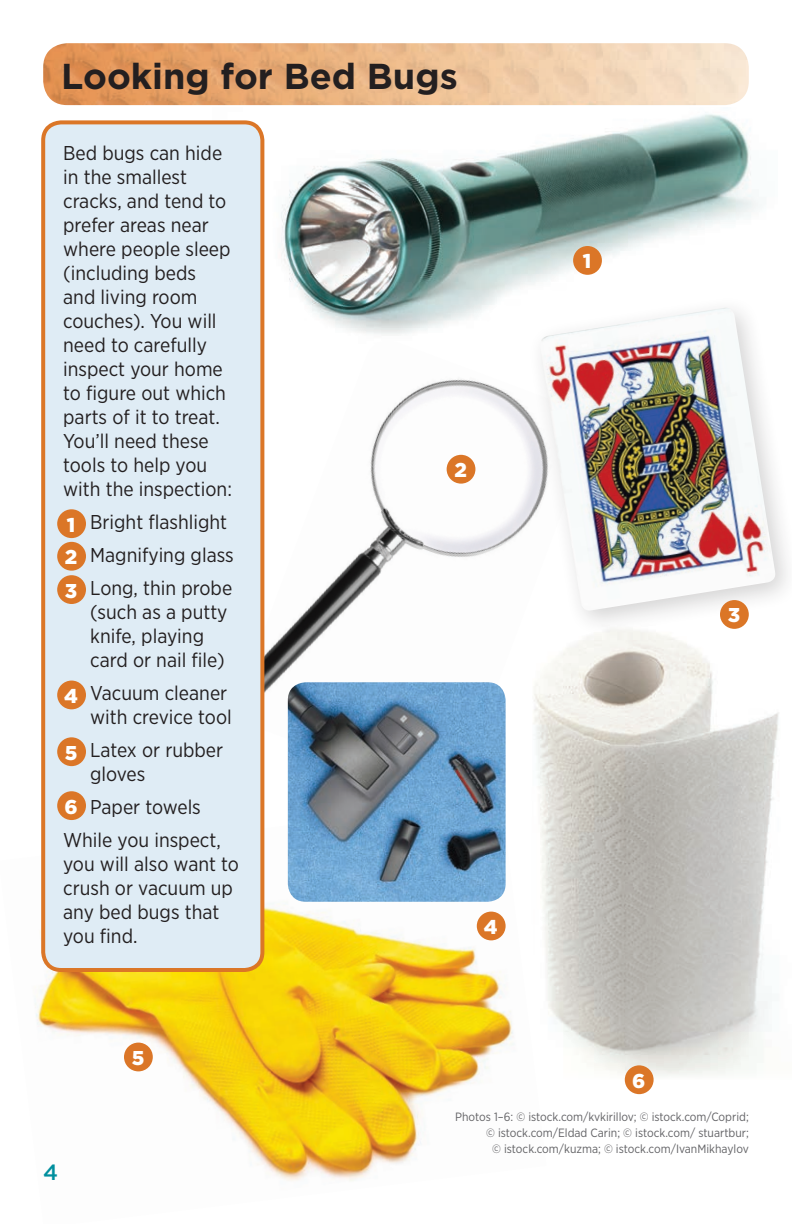
<style>
.page{position:relative;width:792px;height:1224px;background:#fff}
.page>*{position:absolute;margin:0;border:0;box-sizing:border-box;transform-origin:0 0}
.Subhead_1{font:700 36px "Gotham";color:#231f20}
.Gotham_Body{font:500 22px "Gotham";color:#008f9e}
.Gotham_Narrow_Body_S{font:20px/24px "Gotham Narrow";color:#231f20}
.Subhead_1-2{font:900 20px "Gotham";color:#fff}
.Photo_Credit{font:12px/16px "Gotham Narrow";color:#636366;text-align:right}
</style>
<div class="page">
<img style="left:546px;top:637px;width:233px;height:443px">
<img style="left:255px;top:114px;width:503px;height:227px">
<img style="left:264px;top:341px;width:333px;height:460px">
<div style="left:447px;top:455px;width:28px;height:29px;background:#db7627;border-radius:50%"></div>
<img style="left:43px;top:43px;width:706px;height:62px">
<div style="left:625px;top:1065px;width:29px;height:29px;background:#db7627;border-radius:50%"></div>
<div style="left:573px;top:246px;width:29px;height:29px;background:#db7627;border-radius:50%"></div>
<div style="left:527px;top:295px;width:265px;height:342px;background:#231f20;opacity:.2"></div>
<img style="left:539px;top:308px;width:238px;height:304px">
<div style="left:720px;top:600px;width:29px;height:29px;background:#db7627;border-radius:50%"></div>
<img style="left:35px;top:799px;width:511px;height:382px">
<div style="left:43px;top:122px;width:219px;height:848px;background:#dfecf5;border-radius:18px"></div>
<div style="left:41px;top:120px;width:223px;height:852px;border:4px solid #db7627;border-radius:18px"></div>
<div style="left:57px;top:791px;width:29px;height:29px;background:#db7627;border-radius:50%"></div>
<div style="left:57px;top:737px;width:29px;height:29px;background:#db7627;border-radius:50%"></div>
<div style="left:57px;top:681px;width:29px;height:28px;background:#db7627;border-radius:50%"></div>
<div style="left:57px;top:575px;width:29px;height:29px;background:#db7627;border-radius:50%"></div>
<div style="left:57px;top:542px;width:29px;height:29px;background:#db7627;border-radius:50%"></div>
<div style="left:57px;top:509px;width:29px;height:29px;background:#db7627;border-radius:50%"></div>
<div style="left:124px;top:1043px;width:29px;height:28px;background:#db7627;border-radius:50%"></div>
<img style="left:288px;top:682px;width:218px;height:220px">
<div style="left:477px;top:912px;width:29px;height:28px;background:#db7627;border-radius:50%"></div>
<p class="Subhead_1" style="left:61px;top:52px;width:398px">Looking for Bed Bugs</p>
<p class="Gotham_Narrow_Body_S" style="left:63px;top:141px;width:170px">Bed bugs can hide in the smallest cracks, and tend to prefer areas near where people sleep (including beds and living room couches). You will need to carefully inspect your home to figure out which parts of it to treat.<br>You’ll need these tools to help you with the inspection:</p>
<p class="Gotham_Narrow_Body_S" style="left:90px;top:510px;width:138px">Bright flashlight</p>
<p class="Gotham_Narrow_Body_S" style="left:90px;top:543px;width:145px">Magnifying glass</p>
<p class="Gotham_Narrow_Body_S" style="left:90px;top:576px;width:144px">Long, thin probe (such as a putty knife, playing card or nail file)</p>
<p class="Gotham_Narrow_Body_S" style="left:90px;top:681px;width:143px">Vacuum cleaner with crevice tool</p>
<p class="Gotham_Narrow_Body_S" style="left:90px;top:738px;width:135px">Latex or rubber gloves</p>
<p class="Gotham_Narrow_Body_S" style="left:90px;top:795px;width:112px">Paper towels</p>
<p class="Gotham_Narrow_Body_S" style="left:63px;top:828px;width:177px">While you inspect, you will also want to crush or vacuum up any bed bugs that you find.</p>
<p class="Subhead_1-2" style="left:67px;top:511px;width:10px">1</p>
<p class="Subhead_1-2" style="left:65px;top:543px;width:14px">2</p>
<p class="Subhead_1-2" style="left:65px;top:577px;width:14px">3</p>
<p class="Subhead_1-2" style="left:64px;top:682px;width:15px">4</p>
<p class="Subhead_1-2" style="left:65px;top:739px;width:14px">5</p>
<p class="Subhead_1-2" style="left:65px;top:793px;width:15px">6</p>
<p class="Subhead_1-2" style="left:454px;top:456px;width:14px">2</p>
<p class="Subhead_1-2" style="left:484px;top:913px;width:15px">4</p>
<p class="Subhead_1-2" style="left:132px;top:1044px;width:14px">5</p>
<p class="Subhead_1-2" style="left:583px;top:248px;width:10px">1</p>
<p class="Subhead_1-2" style="left:728px;top:602px;width:14px">3</p>
<p class="Subhead_1-2" style="left:632px;top:1067px;width:15px">6</p>
<p class="Gotham_Body" style="left:43px;top:1157px;width:17px">4</p>
<p class="Photo_Credit" style="left:455px;top:1109px;width:295px">Photos 1–6: © istock.com/kvkirillov; © istock.com/Coprid; © istock.com/Eldad Carin; © istock.com/ stuartbur;<br>© istock.com/kuzma; © istock.com/IvanMikhaylov</p>
</div>
